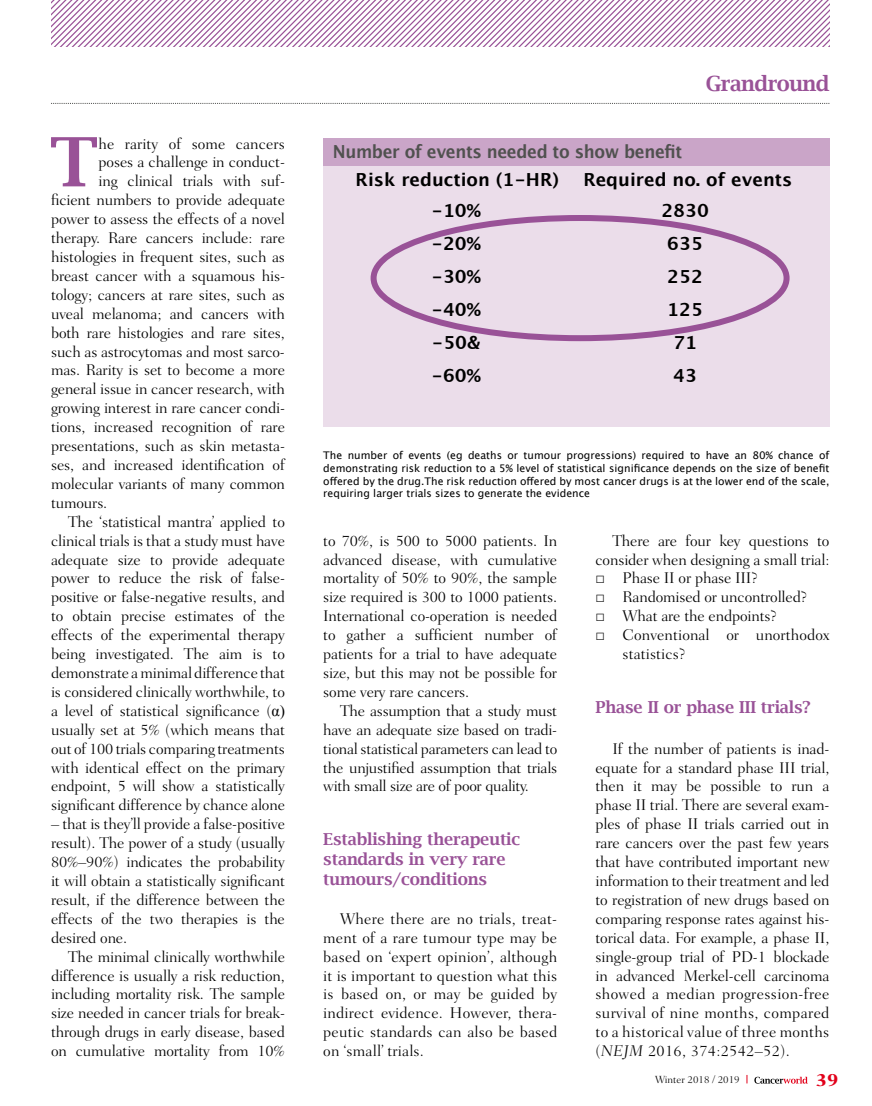
<style>
.page{position:relative;width:872px;height:1106px;background:#fff}
.page>*{position:absolute;margin:0;border:0;box-sizing:border-box;transform-origin:0 0}
.t1{font:600 68.1px "Lucida Bright";color:#995297}
.t2{font:600 21px "Lucida Bright";letter-spacing:-.025em;color:#995297}
.t3{font:700 18px/33px "Lucida Grande";color:#000;text-align:center}
.t4{font:700 18px "Lucida Grande";letter-spacing:-.02em;color:#50514f;scale:.93 1}
.t5{font:800 18px "Fairfield LH";color:#e2001a}
.t6{font:600 16.5px/19.8px "Lucida Bright";letter-spacing:-.01em;color:#995297}
.t7{font:300 15.75px/18.9px "Fairfield LH";letter-spacing:-.01em;color:#000;text-align:justify}
.t8{font:10.5px/12.6px "Lucida Grande";color:#000;text-align:justify}
.t9{font:300 10.5px "Fairfield LH";color:#000}
.s1{font-family:"Times New Roman";font-weight:400}
.s2{font-family:"Arial";font-weight:400}
.s3{font-style:italic}
</style>
<div class="page">
<svg style="left:754px;top:1076px;width:53px;height:7px"></svg>
<svg style="left:323px;top:138px;width:506px;height:289px;background:#e5d3e4"></svg>
<div style="left:370px;top:215px;width:419px;height:126px;border:6px solid #995297;border-radius:50%"></div>
<svg style="left:51px;top:0;width:778px;height:47px"></svg>
<svg style="left:51px;top:103px;width:778px;height:1px"></svg>
<p class="t7" style="left:99px;top:134px;width:188px">he rarity of some cancers</p>
<p class="t7" style="left:99px;top:153px;width:188px">poses a challenge in conduct-</p>
<p class="t7" style="left:99px;top:172px;width:188px">ing clinical trials with suf-</p>
<p class="t7" style="left:51px;top:191px;width:235px">ficient numbers to provide adequate</p>
<p class="t7" style="left:51px;top:210px;width:235px">power to assess the effects of a novel</p>
<p class="t7" style="left:51px;top:228px;width:235px">therapy. Rare cancers include: rare</p>
<p class="t7" style="left:51px;top:247px;width:235px">histologies in frequent sites, such as</p>
<p class="t7" style="left:51px;top:266px;width:235px">breast cancer with a squamous his-</p>
<p class="t7" style="left:51px;top:285px;width:235px">tology; cancers at rare sites, such as</p>
<p class="t7" style="left:51px;top:304px;width:235px">uveal melanoma; and cancers with</p>
<p class="t7" style="left:51px;top:323px;width:235px">both rare histologies and rare sites,</p>
<p class="t7" style="left:51px;top:342px;width:235px">such as astrocytomas and most sarco-</p>
<p class="t7" style="left:51px;top:361px;width:235px">mas. Rarity is set to become a more</p>
<p class="t7" style="left:51px;top:380px;width:235px">general issue in cancer research, with</p>
<p class="t7" style="left:51px;top:399px;width:235px">growing interest in rare cancer condi-</p>
<p class="t7" style="left:51px;top:417px;width:235px">tions, increased recognition of rare</p>
<p class="t7" style="left:51px;top:436px;width:235px">presentations, such as skin metasta-</p>
<p class="t7" style="left:51px;top:455px;width:235px">ses, and increased identification of</p>
<p class="t7" style="left:51px;top:474px;width:235px">molecular variants of many common</p>
<p class="t7" style="left:51px;top:493px;width:58px">tumours.</p>
<p class="t7" style="left:68px;top:512px;width:218px">The ‘statistical mantra’ applied to</p>
<p class="t7" style="left:51px;top:531px;width:235px">clinical trials is that a study must have</p>
<p class="t7" style="left:51px;top:550px;width:235px">adequate size to provide adequate</p>
<p class="t7" style="left:51px;top:569px;width:235px">power to reduce the risk of false-</p>
<p class="t7" style="left:51px;top:588px;width:235px">positive or false-negative results, and</p>
<p class="t7" style="left:51px;top:606px;width:235px">to obtain precise estimates of the</p>
<p class="t7" style="left:51px;top:625px;width:235px">effects of the experimental therapy</p>
<p class="t7" style="left:51px;top:644px;width:235px">being investigated. The aim is to</p>
<p class="t7" style="left:51px;top:663px;width:235px">demonstrate a minimal difference that</p>
<p class="t7" style="left:51px;top:682px;width:235px">is considered clinically worthwhile, to</p>
<p class="t7" style="left:51px;top:701px;width:235px">a level of statistical significance (<span class="s1">α)</span></p>
<p class="t7" style="left:51px;top:720px;width:235px">usually set at 5% (which means that</p>
<p class="t7" style="left:51px;top:739px;width:235px">out of 100 trials comparing treatments</p>
<p class="t7" style="left:51px;top:758px;width:235px">with identical effect on the primary</p>
<p class="t7" style="left:51px;top:777px;width:235px">endpoint, 5 will show a statistically</p>
<p class="t7" style="left:51px;top:795px;width:235px">significant difference by chance alone</p>
<p class="t7" style="left:51px;top:814px;width:235px">– that is they’ll provide a false-positive result). The power of a study (usually 80%–90%) indicates the probability it will obtain a statistically significant result, if the difference between the effects of the two therapies is the desired one.</p>
<p class="t7" style="left:51px;top:947px;width:235px;text-indent:17px">The minimal clinically worthwhile difference is usually a risk reduction, including mortality risk. The sample size needed in cancer trials for break&shy;through drugs in early disease, based on cumulative mortality from 10%</p>
<h1 class="t1" style="left:50px;top:123px;width:50px">T</h1>
<h2 class="t2" style="left:705px;top:71px;width:125px">Grandround</h2>
<p class="t4" style="left:333px;top:137px;width:377px">Number of events needed to show benefit</p>
<p class="t3" style="left:355px;top:165px;width:205px;line-height:30.3px">Risk reduction (1-HR) -10%</p>
<p class="t3" style="left:431px;top:227px;width:51px;text-align:justify">-20% -30% -40% -50&amp; -60%</p>
<p class="t3" style="left:583px;top:163px;width:210px">Required no. of events</p>
<p class="t3" style="left:661px;top:193px;width:49px">2830<br>635<br>252<br>125<br>71<br>43</p>
<p class="t8" style="left:323px;top:449px;width:507px">The number of events (eg deaths or tumour progressions) required to have an 80% chance of demonstrating risk reduction to a 5% level of statistical significance depends on the size of benefit offered by the drug.The risk reduction offered by most cancer drugs is at the lower end of the scale, requiring larger trials sizes to generate the evidence</p>
<p class="t7" style="left:323px;top:531px;width:235px">to 70%, is 500 to 5000 patients. In advanced disease, with cumulative mortality of 50% to 90%, the sample size required is 300 to 1000 patients.<br>International co-operation is needed to gather a sufficient number of patients for a trial to have adequate size, but this may not be possible for some very rare cancers.</p>
<p class="t7" style="left:323px;top:701px;width:235px;text-indent:17px">The assumption that a study must have an adequate size based on tradi&shy;tional statistical parameters can lead to the unjustified assumption that trials with small size are of poor quality.</p>
<p class="t6" style="left:323px;top:829px;width:199px">Establishing therapeutic standards in very rare tumours/conditions</p>
<p class="t7" style="left:323px;top:909px;width:235px;text-indent:17px">Where there are no trials, treat&shy;ment of a rare tumour type may be based on ‘expert opinion’, although it is important to question what this is based on, or may be guided by indirect evidence. However, thera&shy;peutic standards can also be based on ‘small’ trials.</p>
<p class="t7" style="left:595px;top:531px;width:235px;text-align:right">There are four key questions to consider when designing a small trial:</p>
<p class="t7" style="left:595px;top:569px;width:164px"><span class="s2">□</span> Phase II or phase III?</p>
<p class="t7" style="left:595px;top:588px;width:213px"><span class="s2">□</span> Randomised or uncontrolled?</p>
<p class="t7" style="left:595px;top:606px;width:183px"><span class="s2">□</span> What are the endpoints?</p>
<p class="t7" style="left:622px;top:625px;width:208px;text-indent:-27px"><span class="s2">□</span> Conventional or unorthodox statistics?</p>
<p class="t6" style="left:595px;top:697px;width:217px">Phase II or phase III trials?</p>
<p class="t7" style="left:595px;top:739px;width:235px;text-indent:17px">If the number of patients is inad&shy;equate for a standard phase III trial, then it may be possible to run a phase II trial. There are several exam&shy;ples of phase II trials carried out in rare cancers over the past few years that have contributed important new information to their treatment and led to registration of new drugs based on comparing response rates against his&shy;torical data. For example, a phase II, single-group trial of PD-1 blockade in advanced Merkel-cell carcinoma showed a median progression-free survival of nine months, compared to a historical value of three months (<span class="s3">NEJM</span> 2016, 374:2542–52).</p>
<p class="t9" style="left:655px;top:1073px;width:86px">Winter 2018 / 2019</p>
<p class="t5" style="left:815px;top:1069px;width:24px">39</p>
</div>
